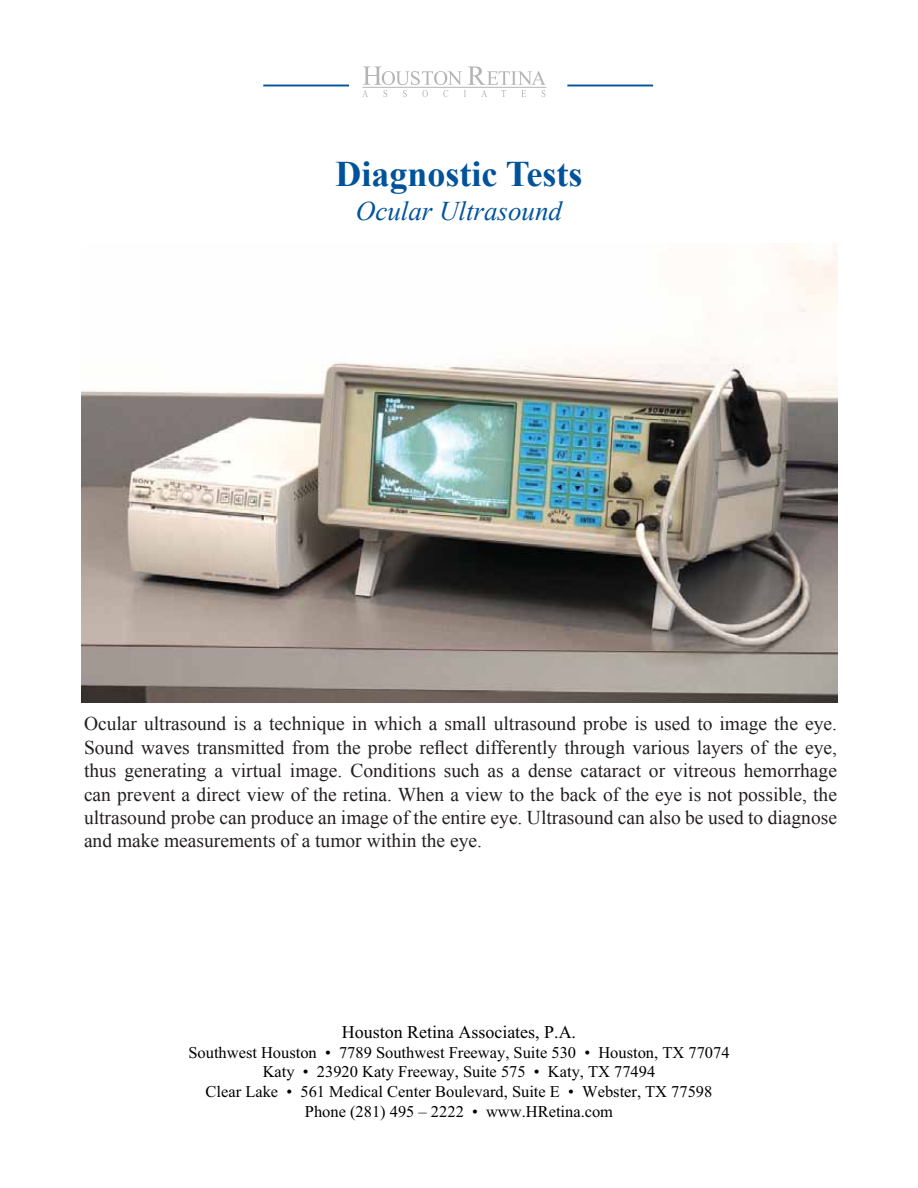
<style>
.page{position:relative;width:918px;height:1188px;background:#fff}
.page>*{position:absolute;margin:0;border:0;box-sizing:border-box;transform-origin:0 0}
.t1{font:700 36px "Times New Roman";color:#00539b}
.t2{font:italic 27px "Times New Roman";color:#00539b}
.t3{font:19.5px/23.4px "Times New Roman";color:#231f20;text-align:justify}
.t4{font:18px "Times New Roman";color:#000}
.t5{font:16.5px/19.8px "Times New Roman";color:#000;text-align:center}
</style>
<div class="page">
<svg style="left:362px;top:66px;width:184px;height:31px"></svg>
<hr style="left:567px;top:85px;width:86px;height:1px;background:#00539b">
<hr style="left:263px;top:85px;width:86px;height:1px;background:#00539b">
<img style="left:81px;top:243px;width:756px;height:459px">
<h1 class="t1" style="left:335px;top:149px;width:249px">Diagnostic Tests</h1>
<h2 class="t2" style="left:356px;top:192px;width:208px">Ocular Ultrasound</h2>
<p class="t3" style="left:84px;top:712px;width:755px">Ocular ultrasound is a technique in which a small ultrasound probe is used to image the eye.<br>Sound waves transmitted from the probe reflect differently through various layers of the eye, thus generating a virtual image. Conditions such as a dense cataract or vitreous hemorrhage can prevent a direct view of the retina. When a view to the back of the eye is not possible, the ultrasound probe can produce an image of the entire eye. Ultrasound can also be used to diagnose and make measurements of a tumor within the eye.</p>
<p class="t4" style="left:342px;top:1020px;width:236px">Houston Retina Associates, P.A.</p>
<p class="t5" style="left:263px;top:1062px;width:394px">Katy • 23920 Katy Freeway, Suite 575 • Katy, TX 77494</p>
<p class="t5" style="left:188px;top:1042px;width:543px">Southwest Houston • 7789 Southwest Freeway, Suite 530 • Houston, TX 77074</p>
<p class="t5" style="left:206px;top:1081px;width:508px">Clear Lake • 561 Medical Center Boulevard, Suite E • Webster, TX 77598<br>Phone (281) 495 – 2222 • www.HRetina.com</p>
</div>
